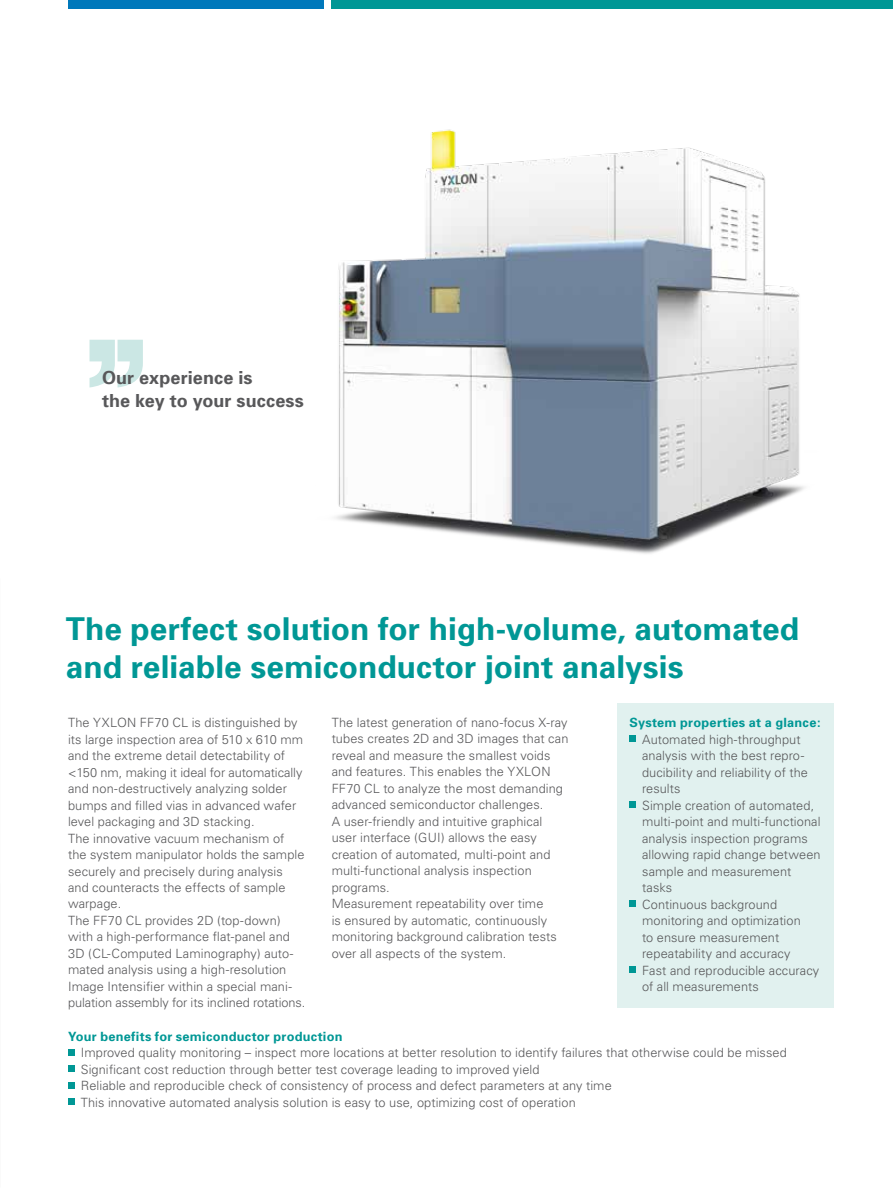
<style>
.page{position:relative;width:893px;height:1188px;background:#fff}
.page>*{position:absolute;margin:0;border:0;box-sizing:border-box;transform-origin:0 0}
.t1{font:700 31.5px/37.5px "Univers";color:#009795}
.t2{font:700 18px/22.5px "Univers";letter-spacing:.005em;color:#58585a}
.t3{font:300 12.75px/16.5px "Univers";letter-spacing:.005em;color:#58585a}
.t4{font:700 12.75px "Univers";letter-spacing:.02em;color:#009795}
</style>
<div class="page">
<div style="left:332px;top:0;width:561px;height:9px;background:#009795"></div>
<div style="left:68px;top:0;width:255px;height:9px;background:#0078bb"></div>
<div style="left:617px;top:703px;width:216px;height:305px;background:#e1f1ef"></div>
<svg style="left:629px;top:736px;width:6px;height:6px"></svg>
<svg style="left:629px;top:802px;width:6px;height:6px"></svg>
<svg style="left:629px;top:901px;width:6px;height:6px"></svg>
<svg style="left:629px;top:967px;width:6px;height:6px"></svg>
<div style="left:68px;top:1049px;width:6px;height:7px;background:#009795"></div>
<svg style="left:68px;top:1066px;width:6px;height:6px"></svg>
<div style="left:68px;top:1082px;width:6px;height:7px;background:#009795"></div>
<svg style="left:68px;top:1099px;width:6px;height:6px"></svg>
<svg style="left:89px;top:340px;width:54px;height:47px"></svg>
<img style="left:335px;top:129px;width:470px;height:425px">
<h2 class="t2" style="left:102px;top:367px;width:203px">Our experience is<br>the key to your success</h2>
<h1 class="t1" style="left:66px;top:610px;width:735px">The perfect solution for high-volume, automated and reliable semiconductor joint analysis</h1>
<p class="t4" style="left:629px;top:715px;width:193px">System properties at a glance:</p>
<p class="t3" style="left:642px;top:731px;width:180px">Automated high-throughput analysis with the best repro&shy;ducibility and reliability of the results<br>Simple creation of automated, multi-point and multi-functional analysis inspection programs allowing rapid change between sample and measurement tasks<br>Continuous background monitoring and optimization<br>to ensure measurement repeatability and accuracy<br>Fast and reproducible accuracy of all measurements</p>
<p class="t4" style="left:68px;top:1028px;width:276px">Your benefits for semiconductor production</p>
<p class="t3" style="left:81px;top:1044px;width:708px">Improved quality monitoring – inspect more locations at better resolution to identify failures that otherwise could be missed Significant cost reduction through better test coverage leading to improved yield<br>Reliable and reproducible check of consistency of process and defect parameters at any time<br>This innovative automated analysis solution is easy to use, optimizing cost of operation</p>
<p class="t3" style="left:68px;top:714px;width:239px">The YXLON FF70 CL is distinguished by its large inspection area of 510 x 610 mm and the extreme detail detectability of &lt;150 nm, making it ideal for automatically and non-destructively analyzing solder bumps and filled vias in advanced wafer level packaging and 3D stacking.<br>The innovative vacuum mechanism of the system manipulator holds the sample securely and precisely during analysis and counteracts the effects of sample warpage.<br>The FF70 CL provides 2D (top-down) with a high-performance flat-panel and 3D (CL-Computed Laminography) auto&shy;mated analysis using a high-resolution Image Intensifier within a special mani&shy;pulation assembly for its inclined rotations.</p>
<p class="t3" style="left:332px;top:714px;width:238px">The latest generation of nano-focus X-ray tubes creates 2D and 3D images that can reveal and measure the smallest voids and features. This enables the YXLON FF70 CL to analyze the most demanding advanced semiconductor challenges.<br>A user-friendly and intuitive graphical user interface (GUI) allows the easy creation of automated, multi-point and multi-functional analysis inspection programs.<br>Measurement repeatability over time<br>is ensured by automatic, continuously monitoring background calibration tests over all aspects of the system.</p>
</div>
